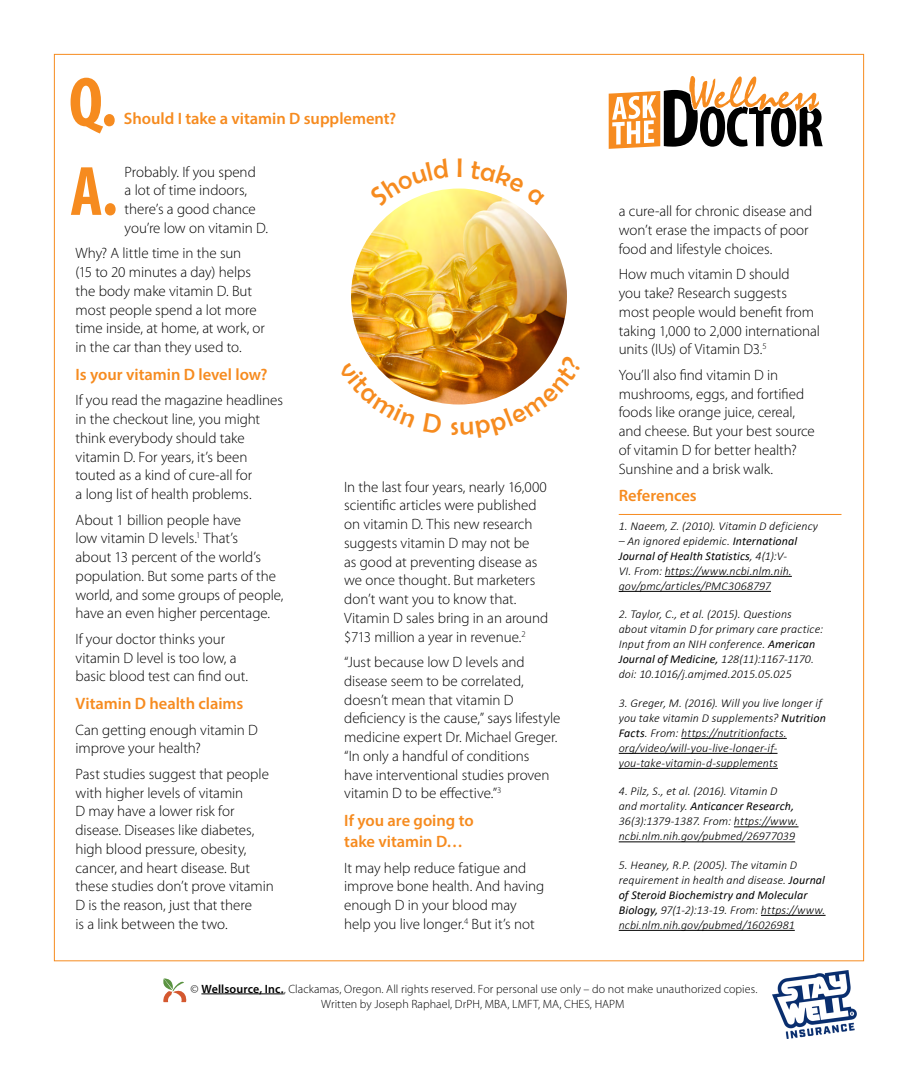
<style>
.page{position:relative;width:918px;height:1080px;background:#fff}
.page>*{position:absolute;margin:0;border:0;box-sizing:border-box;transform-origin:0 0}
.t1{font:700 condensed 70.5px "Myriad Pro";color:#f68b1f}
.t2{font:600 16.5px/21px "Myriad Pro";letter-spacing:-.005em;color:#f68b1f}
.t3{font:300 15px/18.8px "Myriad Pro";letter-spacing:-.005em;color:#000}
.t4{font:italic 300 12px/15px "Calibri";letter-spacing:.005em;color:#000}
.t5{font:300 12px/15px "Myriad Pro";letter-spacing:.005em;color:#000;text-align:center}
.s1{font-weight:400}
.s2{font-weight:600}
</style>
<div class="page">
<svg style="left:609px;top:53px;width:214px;height:96px"></svg>
<img style="left:351px;top:189px;width:216px;height:216px;border-radius:108px">
<hr style="left:619px;top:514px;width:223px;height:1px;background:#f68b1f">
<hr style="left:665px;top:576px;width:127px;height:1px;background:#000">
<hr style="left:619px;top:591px;width:152px;height:1px;background:#000">
<hr style="left:681px;top:738px;width:106px;height:1px;background:#000">
<hr style="left:619px;top:753px;width:159px;height:1px;background:#000">
<hr style="left:619px;top:768px;width:159px;height:1px;background:#000">
<hr style="left:734px;top:827px;width:65px;height:1px;background:#000">
<hr style="left:619px;top:842px;width:176px;height:1px;background:#000">
<hr style="left:761px;top:915px;width:65px;height:1px;background:#000">
<hr style="left:619px;top:930px;width:176px;height:1px;background:#000">
<hr style="left:201px;top:994px;width:83px;height:1px;background:#000">
<svg style="left:163px;top:978px;width:23px;height:24px"></svg>
<img style="left:772px;top:970px;width:84px;height:68px">
<svg style="left:374px;top:363px;width:41px;height:32px"></svg>
<svg style="left:451px;top:355px;width:99px;height:50px"></svg>
<svg style="left:400px;top:189px;width:48px;height:17px"></svg>
<svg style="left:470px;top:189px;width:47px;height:17px"></svg>
<h1 class="t1" style="left:69px;top:58px;width:50px">Q.</h1>
<p class="t2" style="left:124px;top:108px;width:274px">Should I take a vitamin D supplement?</p>
<p class="t3" style="left:125px;top:162px;width:145px">Probably. If you spend<br>a lot of time indoors, there’s a good chance you’re low on vitamin D.</p>
<p class="t3" style="left:76px;top:244px;width:191px">Why? A little time in the sun<br>(15 to 20 minutes a day) helps the body make vitamin D. But most people spend a lot more time inside, at home, at work, or in the car than they used to.</p>
<p class="t2" style="left:76px;top:363px;width:194px">Is your vitamin D level low?</p>
<p class="t3" style="left:76px;top:391px;width:209px">If you read the magazine headlines in the checkout line, you might think everybody should take vitamin D. For years, it’s been touted as a kind of cure-all for<br>a long list of health problems.</p>
<p class="t3" style="left:76px;top:510px;width:209px">About 1 billion people have<br>low vitamin D levels.<sup>1</sup> That’s<br>about 13 percent of the world’s population. But some parts of the world, and some groups of people, have an even higher percentage.</p>
<p class="t3" style="left:76px;top:629px;width:174px">If your doctor thinks your vitamin D level is too low, a basic blood test can find out.</p>
<p class="t2" style="left:76px;top:693px;width:169px">Vitamin D health claims</p>
<p class="t3" style="left:76px;top:720px;width:184px">Can getting enough vitamin D improve your health?</p>
<p class="t3" style="left:76px;top:764px;width:200px">Past studies suggest that people with higher levels of vitamin<br>D may have a lower risk for disease. Diseases like diabetes, high blood pressure, obesity, cancer, and heart disease. But these studies don’t prove vitamin<br>D is the reason, just that there<br>is a link between the two.</p>
<h1 class="t1" style="left:70px;top:147px;width:49px">A.</h1>
<p class="t3" style="left:344px;top:477px;width:206px">In the last four years, nearly 16,000 scientific articles were published on vitamin D. This new research suggests vitamin D may not be<br>as good at preventing disease as we once thought. But marketers don’t want you to know that.<br>Vitamin D sales bring in an around $713 million a year in revenue.<sup>2</sup></p>
<p class="t3" style="left:344px;top:653px;width:218px">“Just because low D levels and disease seem to be correlated, doesn’t mean that vitamin D deficiency is the cause,” says lifestyle medicine expert Dr. Michael Greger. “In only a handful of conditions have interventional studies proven vitamin D to be effective.”<sup>3</sup></p>
<p class="t2" style="left:344px;top:810px;width:131px">If you are going to take vitamin D…</p>
<p class="t3" style="left:344px;top:858px;width:202px">It may help reduce fatigue and improve bone health. And having enough D in your blood may help you live longer.<sup>4</sup> But it’s not</p>
<p class="t3" style="left:619px;top:202px;width:195px">a cure-all for chronic disease and won’t erase the impacts of poor food and lifestyle choices.</p>
<p class="t3" style="left:619px;top:265px;width:203px">How much vitamin D should<br>you take? Research suggests most people would benefit from taking 1,000 to 2,000 international units (IUs) of Vitamin D3.<sup>5</sup></p>
<p class="t3" style="left:619px;top:365px;width:198px">You’ll also find vitamin D in mushrooms, eggs, and fortified foods like orange juice, cereal, and cheese. But your best source of vitamin D for better health?<br>Sunshine and a brisk walk.</p>
<p class="t2" style="left:619px;top:485px;width:80px">References</p>
<p class="t4" style="left:619px;top:518px;width:201px">1. Naeem, Z. (2010). Vitamin D deficiency</p>
<p class="t4" style="left:619px;top:533px;width:180px">– An ignored epidemic. <span class="s1">International Journal of Health Statistics</span>, 4(1):V-VI. From: https://www.ncbi.nlm.nih. gov/pmc/articles/PMC3068797</p>
<p class="t4" style="left:619px;top:607px;width:206px">2. Taylor, C., et al. (2015). Questions about vitamin D for primary care practice:<br>Input from an NIH conference. <span class="s1">American Journal of Medicine,</span> 128(11):1167-1170. doi: 10.1016/j.amjmed.2015.05.025</p>
<p class="t4" style="left:619px;top:695px;width:209px">3. Greger, M. (2016). Will you live longer if you take vitamin D supplements? <span class="s1">Nutrition Facts</span>. From: https://nutritionfacts. org/video/will-you-live-longer-if&shy;you-take-vitamin-d-supplements</p>
<p class="t4" style="left:619px;top:784px;width:181px">4. Pilz, S., et al. (2016). Vitamin D and mortality. <span class="s1">Anticancer Research, </span>36(3):1379-1387. From: https://www. ncbi.nlm.nih.gov/pubmed/26977039</p>
<p class="t4" style="left:619px;top:857px;width:208px">5. Heaney, R.P. (2005). The vitamin D requirement in health and disease. <span class="s1">Journal of Steroid Biochemistry and Molecular Biology,</span> 97(1-2):13-19. From: https://www. ncbi.nlm.nih.gov/pubmed/16026981</p>
<p class="t5" style="left:191px;top:981px;width:568px">© <span class="s2">Wellsource, Inc.</span>, Clackamas, Oregon. All rights reserved. For personal use only – do not make unauthorized copies.<br>Written by Joseph Raphael, DrPH, MBA, LMFT, MA, CHES, HAPM</p>
</div>
